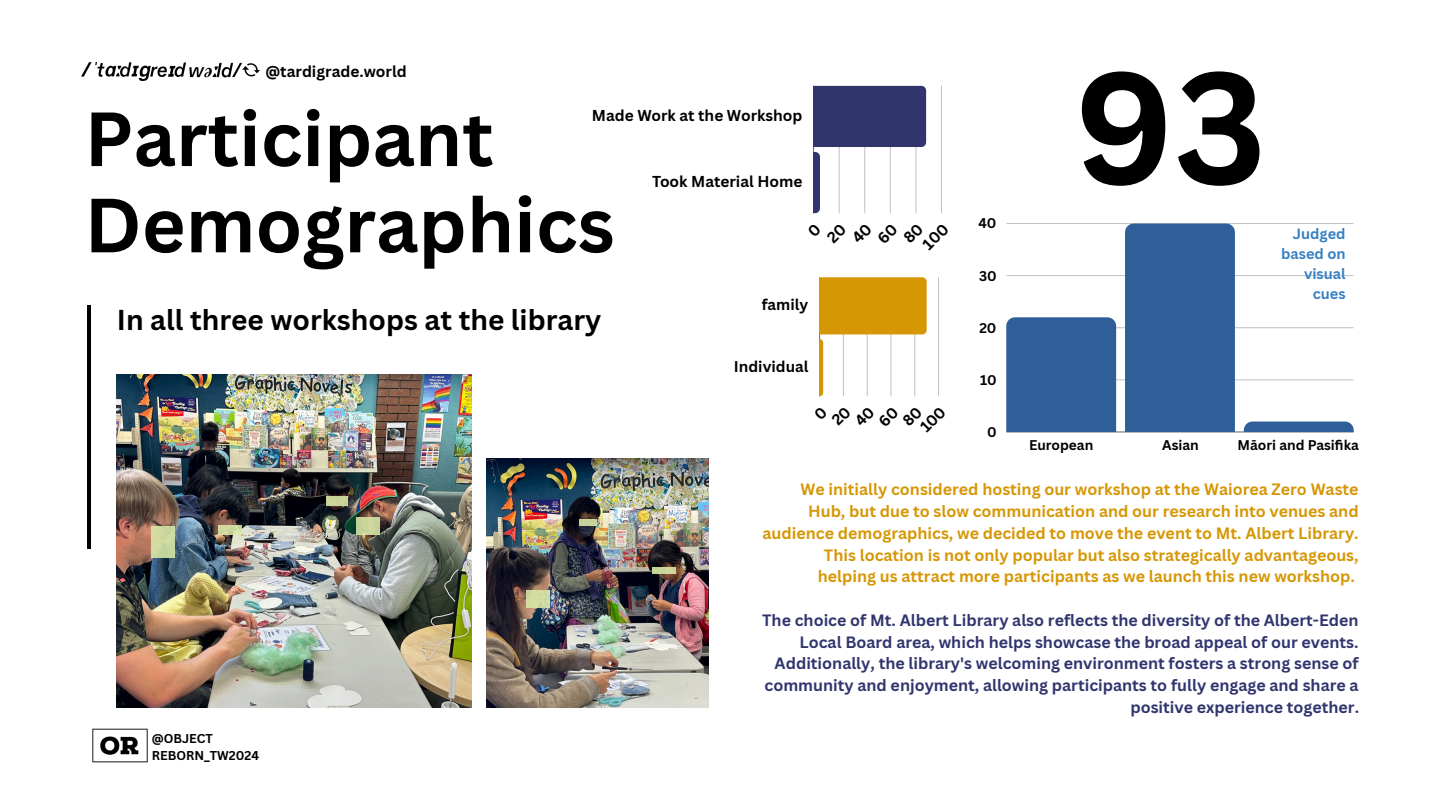
<style>
.page{position:relative;width:1440px;height:810px;background:#fff}
.page>*{position:absolute;margin:0;border:0;box-sizing:border-box;transform-origin:0 0}
.t1{font:700 155.7px "Canva Sans";color:#000}
.t2{font:700 75px "Canva Sans";color:#000}
.t3{font:700 28px "Canva Sans";color:#000}
.t4{font:700 16px/21.8px "Canva Sans";color:#d69705;text-align:right}
.t5{font:700 16px/21.8px "Canva Sans";color:#31356e;text-align:right}
.t6{font:700 15.5px "Canva Sans";color:#000}
.t7{font:700 15.4px "Canva Sans";color:#000}
.t8{font:700 15.2px "Canva Sans";color:#000}
.t9{font:700 14.5px/20.2px "Canva Sans";color:#3780c3;text-align:right}
.t10{font:700 13.7px "Canva Sans";color:#000}
.t11{font:700 12.5px "Canva Sans";color:#000}
</style>
<div class="page">
<hr style="left:819px;top:277px;width:1px;height:119px;background:#d69705">
<hr style="left:938px;top:277px;width:1px;height:119px;background:#c4c4c4">
<svg style="left:820px;top:277px;width:107px;height:119px"></svg>
<hr style="left:813px;top:86px;width:1px;height:127px;background:#31356e">
<hr style="left:941px;top:86px;width:1px;height:127px;background:#c1c1c1">
<svg style="left:814px;top:86px;width:112px;height:127px"></svg>
<hr style="left:1006px;top:432px;width:348px;height:1px;background:#b9b9b9">
<hr style="left:1006px;top:380px;width:348px;height:1px;background:#e9e9e9">
<hr style="left:1006px;top:327px;width:348px;height:1px;background:#cfcfcf">
<hr style="left:1006px;top:275px;width:348px;height:1px;background:#c9c9c9">
<hr style="left:1006px;top:223px;width:348px;height:1px;background:#000;opacity:.25">
<div style="left:1006px;top:317px;width:110px;height:115px;background:#2f5f98"></div>
<div style="left:1125px;top:224px;width:110px;height:208px;background:#2f5f98"></div>
<svg style="left:1244px;top:422px;width:110px;height:10px"></svg>
<hr style="left:88px;top:306px;width:3px;height:243px;background:#000">
<img style="left:81px;top:63px;width:179px;height:18px">
<img style="left:92px;top:707px;width:67px;height:56px">
<img style="left:117px;top:375px;width:355px;height:332px">
<img style="left:486px;top:459px;width:222px;height:248px">
<div style="left:652px;top:567px;width:24px;height:7px;background:#ccd69b"></div>
<svg style="left:526px;top:591px;width:23px;height:17px"></svg>
<div style="left:356px;top:518px;width:24px;height:17px;background:#c8d39a"></div>
<div style="left:151px;top:526px;width:24px;height:32px;background:#ccd9a0"></div>
<svg style="left:218px;top:525px;width:23px;height:10px"></svg>
<div style="left:326px;top:497px;width:22px;height:9px;background:#cad49a"></div>
<div style="left:580px;top:519px;width:17px;height:7px;background:#c7d399"></div>
<p class="t6" style="left:265px;top:61px;width:143px">@tardigrade.world</p>
<h2 class="t2" style="left:85px;top:86px;width:411px">Participant</h2>
<p class="t7" style="left:592px;top:104px;width:212px">Made Work at the Workshop</p>
<p class="t7" style="left:652px;top:170px;width:152px">Took Material Home</p>
<h2 class="t2" style="left:85px;top:172px;width:532px">Demographics</h2>
<p class="t3" style="left:117px;top:300px;width:486px">In all three workshops at the library</p>
<p class="t8" style="left:762px;top:294px;width:48px">family</p>
<p class="t8" style="left:734px;top:356px;width:76px">Individual</p>
<p class="t10" style="left:978px;top:214px;width:20px">40</p>
<p class="t10" style="left:979px;top:266px;width:19px">30</p>
<p class="t10" style="left:979px;top:318px;width:19px">20</p>
<p class="t10" style="left:980px;top:370px;width:18px">10</p>
<p class="t10" style="left:987px;top:422px;width:11px">0</p>
<h1 class="t1" style="left:1074px;top:18px;width:194px">93</h1>
<p class="t9" style="left:1281px;top:223px;width:66px">Judged based on visual cues</p>
<p class="t10" style="left:1029px;top:435px;width:66px">European</p>
<p class="t10" style="left:1162px;top:435px;width:38px">Asian</p>
<p class="t10" style="left:1237px;top:435px;width:123px">Māori and Pasifi ka</p>
<p class="t11" style="left:152px;top:729px;width:63px">@OBJECT</p>
<h3 class="t11" style="left:152px;top:746px;width:109px">REBORN_TW2024</h3>
<p class="t4" style="left:763px;top:478px;width:598px">We initially considered hosting our workshop at the Waiorea Zero Waste Hub, but due to slow communication and our research into venues and audience demographics, we decided to move the event to Mt. Albert Library.<br>This location is not only popular but also strategically advantageous, helping us attract more participants as we launch this new workshop.</p>
<h3 class="t5" style="left:762px;top:609px;width:598px">The choice of Mt. Albert Library also reflects the diversity of the Albert-Eden Local Board area, which helps showcase the broad appeal of our events.<br>Additionally, the library's welcoming environment fosters a strong sense of community and enjoyment, allowing participants to fully engage and share a positive experience together.</h3>
</div>
